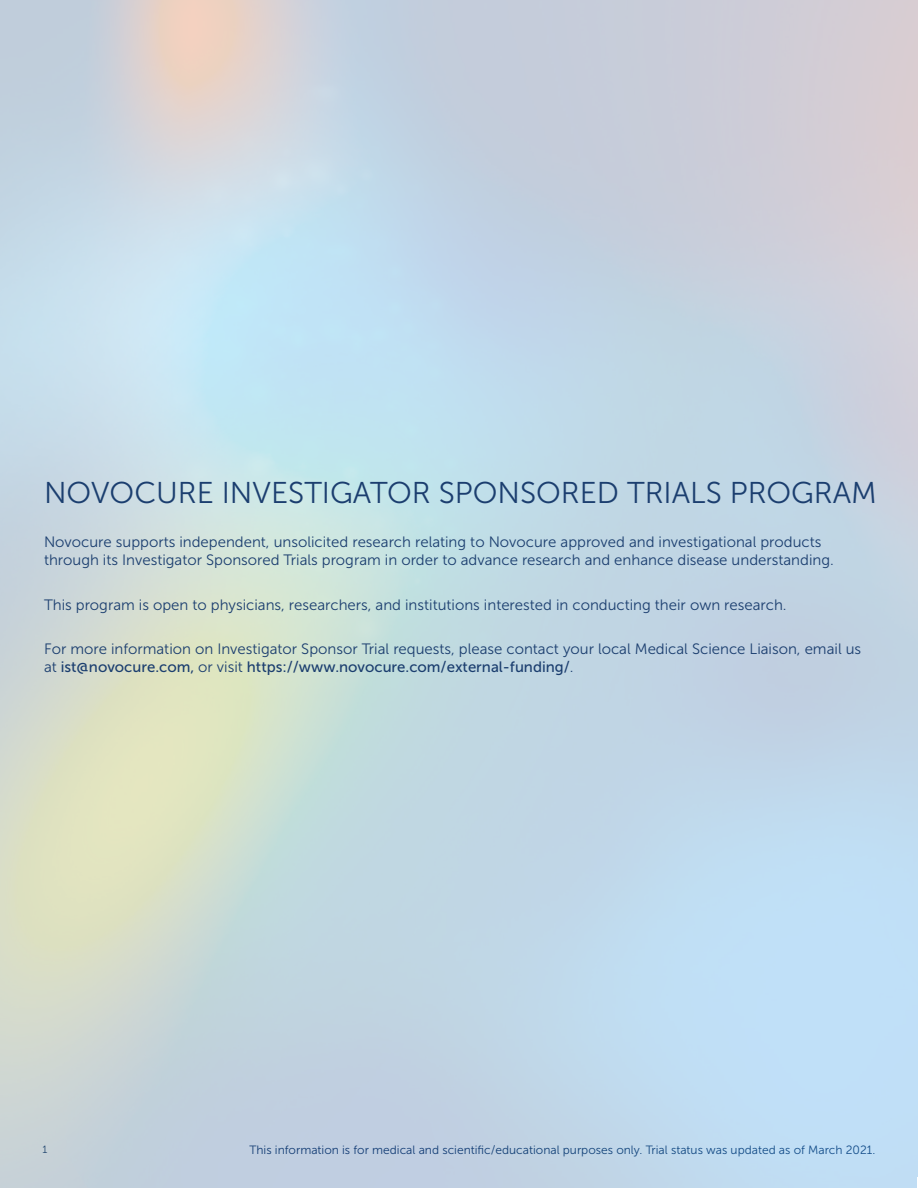
<style>
.page{position:relative;width:918px;height:1188px;background:#fff}
.page>*{position:absolute;margin:0;border:0;box-sizing:border-box;transform-origin:0 0}
.t1{font:30px "Museo Sans 300";color:#1b3e6f}
.t2{font:15px/18px "Museo Sans 300";color:#1b3e6f}
.t3{font:15px "Museo Sans 500";color:#1b3e6f}
.t4{font:12px "Museo Sans 300";color:#1b3e6f}
.t5{font:10.5px "Museo Sans 300";color:#1b3e6f}
.s1{font-family:"Museo Sans 300"}
</style>
<div class="page">
<h1 class="t1" style="left:44px;top:476px;width:834px">NOVOCURE INVESTIGATOR SPONSORED TRIALS PROGRAM</h1>
<p class="t2" style="left:44px;top:533px;width:791px">Novocure supports independent, unsolicited research relating to Novocure approved and investigational products through its Investigator Sponsored Trials program in order to advance research and enhance disease understanding.</p>
<p class="t2" style="left:44px;top:596px;width:744px">This program is open to physicians, researchers, and institutions interested in conducting their own research.</p>
<p class="t2" style="left:44px;top:640px;width:819px">For more information on Investigator Sponsor Trial requests, please contact your local Medical Science Liaison, email us</p>
<p class="t3" style="left:44px;top:659px;width:531px"><span class="s1">at</span> ist@novocure.com, <span class="s1">or visit</span> https://www.novocure.com/external-funding/<span class="s1">.</span></p>
<p class="t5" style="left:43px;top:1144px;width:6px">1</p>
<p class="t4" style="left:249px;top:1143px;width:628px">This information is for medical and scientific/educational purposes only. Trial status was updated as of March 2021.</p>
</div>
